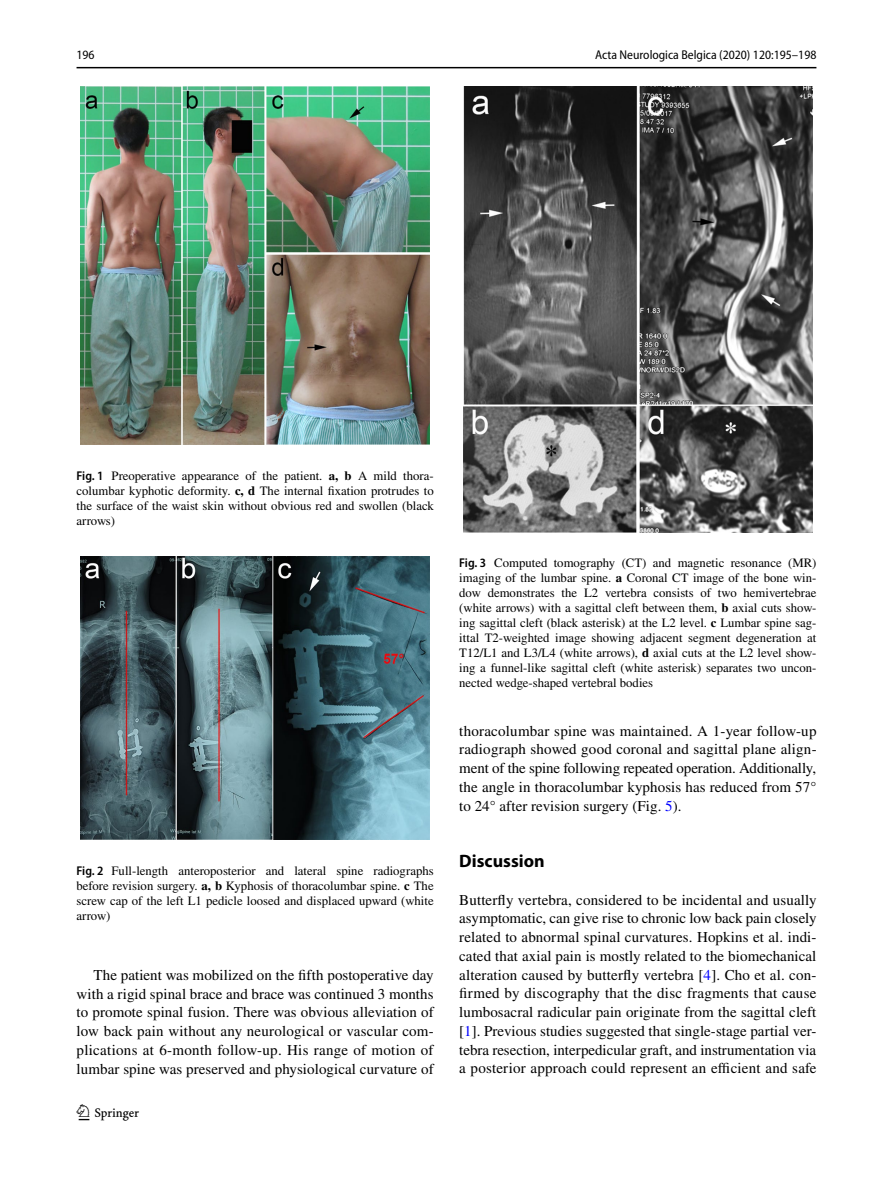
<style>
.page{position:relative;width:893px;height:1187px;background:#fff}
.page>*{position:absolute;margin:0;border:0;box-sizing:border-box;transform-origin:0 0}
.t1{font:22.5px "Springnew";color:#000}
.t2{font:700 18px "Myriad Pro";color:#000}
.t3{font:15px/18.8px "STIX";letter-spacing:.005em;color:#000;text-align:justify}
.t4{font:12.75px/15px "STIX";color:#000;text-align:justify}
.t5{font:semi-condensed 12.75px "Myriad Pro";color:#000}
.s1{font-family:"Myriad Pro";font-weight:600;font-stretch:semi-condensed}
.s2{font-weight:700}
.s3{color:#00f}
</style>
<div class="page">
<hr style="left:77px;top:67px;width:739px;height:1px;background:#000">
<div style="left:77px;top:87px;width:357px;height:357px;background:linear-gradient(to bottom,#fff,#fff)"></div>
<img style="left:81px;top:87px;width:349px;height:357px">
<div style="left:77px;top:556px;width:357px;height:283px;background:linear-gradient(to bottom,#fff,#fff)"></div>
<img style="left:81px;top:556px;width:349px;height:283px">
<div style="left:459px;top:87px;width:357px;height:445px;background:linear-gradient(to bottom,#fff,#fff)"></div>
<img style="left:463px;top:87px;width:349px;height:445px">
<p class="t5" style="left:77px;top:48px;width:20px">196</p>
<p class="t5" style="left:595px;top:48px;width:223px">Acta Neurologica Belgica (2020) 120:195–198</p>
<p class="t4" style="left:77px;top:469px;width:359px"><span class="s1">Fig. 1</span> Preoperative appearance of the patient. <span class="s2">a, b</span> A mild thora&shy;columbar kyphotic deformity. <span class="s2">c, d</span> The internal fixation protrudes to the surface of the waist skin without obvious red and swollen (black arrows)</p>
<p class="t4" style="left:77px;top:863px;width:359px"><span class="s1">Fig. 2</span> Full-length anteroposterior and lateral spine radiographs before revision surgery. <span class="s2">a, b</span> Kyphosis of thoracolumbar spine. <span class="s2">c</span> The screw cap of the left L1 pedicle loosed and displaced upward (white arrow)</p>
<p class="t3" style="left:77px;top:966px;width:359px;text-indent:17px">The patient was mobilized on the fifth postoperative day with a rigid spinal brace and brace was continued 3 months to promote spinal fusion. There was obvious alleviation of low back pain without any neurological or vascular com&shy;plications at 6-month follow-up. His range of motion of lumbar spine was preserved and physiological curvature of</p>
<h1 class="t1" style="left:79px;top:1104px;width:62px">1 3</h1>
<p class="t4" style="left:459px;top:556px;width:359px"><span class="s1">Fig. 3</span> Computed tomography (CT) and magnetic resonance (MR) imaging of the lumbar spine. <span class="s2">a</span> Coronal CT image of the bone win&shy;dow demonstrates the L2 vertebra consists of two hemivertebrae (white arrows) with a sagittal cleft between them, <span class="s2">b</span> axial cuts show&shy;ing sagittal cleft (black asterisk) at the L2 level. <span class="s2">c</span> Lumbar spine sag&shy;ittal T2-weighted image showing adjacent segment degeneration at T12/L1 and L3/L4 (white arrows), <span class="s2">d</span> axial cuts at the L2 level show&shy;ing a funnel-like sagittal cleft (white asterisk) separates two uncon&shy;nected wedge-shaped vertebral bodies</p>
<p class="t3" style="left:459px;top:722px;width:359px">thoracolumbar spine was maintained. A 1-year follow-up radiograph showed good coronal and sagittal plane align&shy;ment of the spine following repeated operation. Additionally, the angle in thoracolumbar kyphosis has reduced from 57° to 24° after revision surgery (Fig. <span class="s3">5</span>).</p>
<p class="t2" style="left:459px;top:849px;width:87px">Discussion</p>
<p class="t3" style="left:459px;top:891px;width:359px">Butterfly vertebra, considered to be incidental and usually asymptomatic, can give rise to chronic low back pain closely related to abnormal spinal curvatures. Hopkins et al. indi&shy;cated that axial pain is mostly related to the biomechanical alteration caused by butterfly vertebra [<span class="s3">4</span>]. Cho et al. con&shy;firmed by discography that the disc fragments that cause lumbosacral radicular pain originate from the sagittal cleft [<span class="s3">1</span>]. Previous studies suggested that single-stage partial ver&shy;tebra resection, interpedicular graft, and instrumentation via a posterior approach could represent an efficient and safe</p>
</div>
